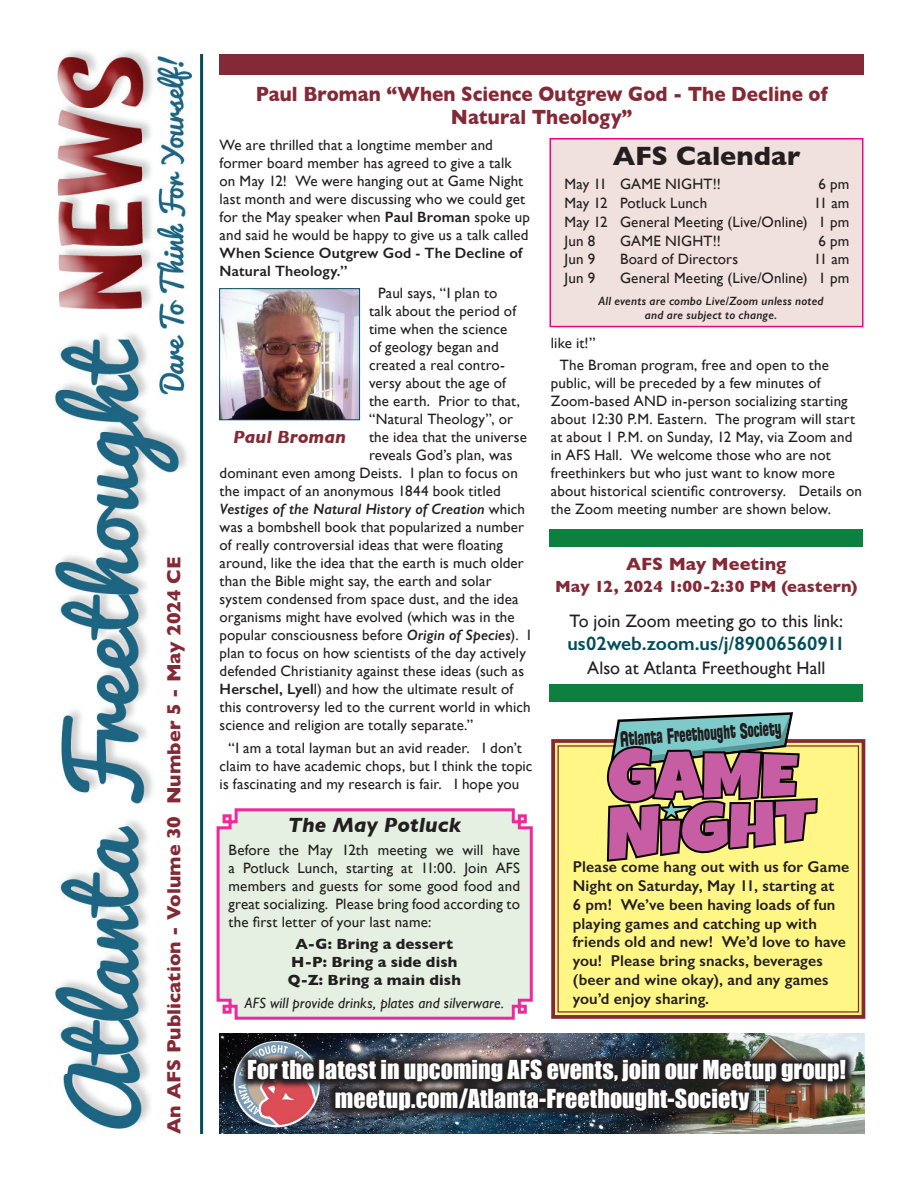
<style>
.page{position:relative;width:918px;height:1188px;background:#fff}
.page>*{position:absolute;margin:0;border:0;box-sizing:border-box;transform-origin:0 0}
.t1{font:700 27px "Gill Sans";letter-spacing:.005em;color:#231f20}
.t2{font:24px/28.8px "Impact";color:#fff;text-align:center}
.t3{font:700 21px/22.5px "Gill Sans";letter-spacing:.005em;color:#842936;text-align:center;scale:.9 1}
.t4{font:21px "Florida Project Phase One";color:#201d1e;scale:.66 1}
.t5{font:italic 700 21px "Gill Sans";color:#231f20}
.t6{font:700 19.5px "Gill Sans";color:#842936}
.t7{font:600 19.5px "Gill Sans";color:#004e59}
.t8{font:18px "Gill Sans";color:#231f20}
.t9{font:700 18px "Gill Sans";color:#842936}
.t10{font:italic 700 18px "Gill Sans";color:#842936}
.t11{font:700 16.5px "Gill Sans";letter-spacing:.01em;color:#842936}
.t12{font:600 15.75px/18.9px "Gill Sans";letter-spacing:.005em;color:#231f20}
.t13{font:15px/18px "Gill Sans";letter-spacing:.01em;color:#231f20}
.t14{font:700 15px/18px "Gill Sans";letter-spacing:.01em;color:#231f20;text-align:center}
.t15{font:600 15px/18px "Gill Sans";letter-spacing:.01em;color:#231f20}
.t16{font:italic 600 15px "Gill Sans";letter-spacing:.005em;color:#231f20}
.t17{font:italic 15px "Gill Sans";letter-spacing:.01em;color:#231f20}
.t18{font:italic 600 12px/14.4px "Gill Sans";letter-spacing:.015em;color:#231f20;text-align:center}
.s1{font-weight:600}
.s2{font-weight:400;font-style:normal}
.s3{font-weight:600;font-style:italic}
</style>
<div class="page">
<svg style="left:551px;top:739px;width:315px;height:280px;background:#f8ea81"></svg>
<div style="left:557px;top:745px;width:302px;height:268px;border:1px solid #842936"></div>
<img style="left:54px;top:51px;width:139px;height:1078px">
<hr style="left:200px;top:54px;width:3px;height:1080px;background:#004e59">
<div style="left:550px;top:139px;width:313px;height:188px;background:#f0e1df"></div>
<div style="left:550px;top:138px;width:313px;height:189px;border:2px solid #ed028c"></div>
<div style="left:220px;top:54px;width:644px;height:21px;background:#842936"></div>
<svg style="left:216px;top:808px;width:317px;height:212px;background:#e5e6df"></svg>
<img style="left:219px;top:1033px;width:645px;height:101px">
<img style="left:238px;top:1051px;width:617px;height:70px">
<div style="left:549px;top:529px;width:314px;height:18px;background:#0d803f"></div>
<div style="left:549px;top:684px;width:314px;height:18px;background:#0d803f"></div>
<img style="left:221px;top:290px;width:137px;height:128px">
<div style="left:219px;top:288px;width:141px;height:132px;border:1px solid #004e59"></div>
<svg style="left:607px;top:712px;width:211px;height:150px;background:#a9888f"></svg>
<h3 class="t6" style="left:158px;top:1134px;width:579px;rotate:-90deg">An AFS Publication - Volume 30 Number 5 - May 2024 CE</h3>
<h3 class="t3" style="left:256px;top:82px;width:637px">Paul Broman “When Science Outgrew God - The Decline of<br>Natural Theology”</h3>
<h1 class="t1" style="left:613px;top:134px;width:189px">AFS Calendar</h1>
<p class="t13" style="left:565px;top:175px;width:158px">May 11 GAME NIGHT!!</p>
<p class="t13" style="left:819px;top:175px;width:32px">6 pm</p>
<p class="t13" style="left:565px;top:194px;width:144px">May 12 Potluck Lunch</p>
<p class="t13" style="left:220px;top:136px;width:312px">We are thrilled that a longtime member and former board member has agreed to give a talk on May 12! We were hanging out at Game Night last month and were discussing who we could get for the May speaker when <span class="s1">Paul Broman</span> spoke up and said he would be happy to give us a talk called</p>
<p class="t15" style="left:220px;top:244px;width:304px">When Science Outgrew God - The Decline of<br>Natural Theology.”</p>
<p class="t13" style="left:378px;top:284px;width:121px">Paul says, “I plan to</p>
<p class="t13" style="left:369px;top:302px;width:149px">talk about the period of</p>
<p class="t13" style="left:369px;top:320px;width:140px">time when the science</p>
<p class="t13" style="left:369px;top:338px;width:131px">of geology began and</p>
<p class="t13" style="left:369px;top:356px;width:138px">created a real contro-</p>
<p class="t13" style="left:369px;top:374px;width:138px">versy about the age of</p>
<p class="t13" style="left:369px;top:392px;width:153px">the earth. Prior to that,</p>
<p class="t13" style="left:369px;top:410px;width:146px">“Natural Theology”, or</p>
<p class="t13" style="left:369px;top:428px;width:159px">the idea that the universe</p>
<p class="t13" style="left:369px;top:446px;width:145px">reveals God’s plan, was</p>
<p class="t13" style="left:220px;top:464px;width:300px">dominant even among Deists. I plan to focus on</p>
<p class="t13" style="left:220px;top:482px;width:283px">the impact of an anonymous 1844 book titled</p>
<p class="t16" style="left:220px;top:500px;width:307px">Vestiges of the Natural History of Creation <span class="s2">which</span></p>
<p class="t13" style="left:220px;top:518px;width:306px">was a bombshell book that popularized a number</p>
<p class="t13" style="left:220px;top:536px;width:285px">of really controversial ideas that were floating</p>
<p class="t13" style="left:220px;top:554px;width:306px">around, like the idea that the earth is much older</p>
<p class="t13" style="left:220px;top:572px;width:274px">than the Bible might say, the earth and solar</p>
<p class="t13" style="left:220px;top:590px;width:301px">system condensed from space dust, and the idea</p>
<p class="t13" style="left:220px;top:608px;width:297px">organisms might have evolved (which was in the</p>
<p class="t13" style="left:220px;top:626px;width:313px">popular consciousness before <span class="s3">Origin of Species</span>). I</p>
<p class="t13" style="left:220px;top:644px;width:308px">plan to focus on how scientists of the day actively</p>
<p class="t13" style="left:220px;top:662px;width:306px">defended Christianity against these ideas (such as</p>
<p class="t13" style="left:220px;top:680px;width:295px"><span class="s1">Herschel, Lyel</span>l) and how the ultimate result of</p>
<p class="t13" style="left:220px;top:698px;width:313px">this controversy led to the current world in which</p>
<p class="t13" style="left:220px;top:716px;width:255px">science and religion are totally separate.”</p>
<p class="t13" style="left:220px;top:739px;width:314px;text-indent:9px">“I am a total layman but an avid reader. I don’t claim to have academic chops, but I think the topic is fascinating and my research is fair. I hope you</p>
<p class="t13" style="left:565px;top:193px;width:286px;line-height:18.8px;text-align:justify;text-indent:249px">11 am May 12 General Meeting (Live/Online) 1 pm Jun 8</p>
<p class="t13" style="left:620px;top:231px;width:102px">GAME NIGHT!!</p>
<p class="t13" style="left:819px;top:231px;width:32px">6 pm</p>
<p class="t13" style="left:565px;top:250px;width:32px">Jun 9</p>
<p class="t13" style="left:620px;top:250px;width:120px">Board of Directors</p>
<p class="t13" style="left:814px;top:250px;width:37px">11 am</p>
<p class="t13" style="left:565px;top:269px;width:32px">Jun 9</p>
<p class="t13" style="left:620px;top:269px;width:231px">General Meeting (Live/Online) 1 pm</p>
<p class="t18" style="left:598px;top:294px;width:227px">All events are combo Live/Zoom unless noted and are subject to change.</p>
<p class="t13" style="left:560px;top:331px;width:271px;line-height:22.5px;text-indent:-9px">like it!”<br>The Broman program, free and open to the</p>
<p class="t13" style="left:551px;top:374px;width:313px">public, will be preceded by a few minutes of Zoom-based AND in-person socializing starting about 12:30 P.M. Eastern. The program will start at about 1 P.M. on Sunday, 12 May, via Zoom and in AFS Hall. We welcome those who are not freethinkers but who just want to know more about historical scientific controversy. Details on the Zoom meeting number are shown below.</p>
<p class="t10" style="left:233px;top:427px;width:114px">Paul Broman</p>
<p class="t9" style="left:626px;top:550px;width:162px">AFS May Meeting</p>
<p class="t11" style="left:555px;top:573px;width:304px">May 12, 2024 1:00-2:30 PM (eastern)</p>
<p class="t8" style="left:569px;top:610px;width:275px">To join Zoom meeting go to this link:</p>
<h3 class="t7" style="left:567px;top:632px;width:279px">us02web.zoom.us/j/89006560911</h3>
<p class="t8" style="left:587px;top:657px;width:240px">Also at Atlanta Freethought Hall</p>
<h3 class="t4" style="left:619px;top:725px;width:246px;rotate:-4deg">Atlanta Freethought Society</h3>
<h3 class="t5" style="left:288px;top:813px;width:175px">The May Potluck</h3>
<p class="t13" style="left:229px;top:840px;width:293px;text-align:justify">Before the May 12th meeting we will have a Potluck Lunch, starting at 11:00. Join AFS members and guests for some good food and great socializing. Please bring food according to the first letter of your last name:</p>
<p class="t14" style="left:288px;top:935px;width:175px">A-G: Bring a dessert<br>H-P: Bring a side dish<br>Q-Z: Bring a main dish</p>
<p class="t17" style="left:245px;top:994px;width:261px">AFS will provide drinks, plates and silverware.</p>
<p class="t12" style="left:573px;top:857px;width:278px">Please come hang out with us for Game Night on Saturday, May 11, starting at<br>6 pm! We’ve been having loads of fun playing games and catching up with friends old and new! We’d love to have you! Please bring snacks, beverages (beer and wine okay), and any games you’d enjoy sharing.</p>
<h2 class="t2" style="left:247px;top:1055px;width:600px">For the latest in upcoming AFS events, join our Meetup group! meetup.com/Atlanta-Freethought-Society</h2>
</div>
